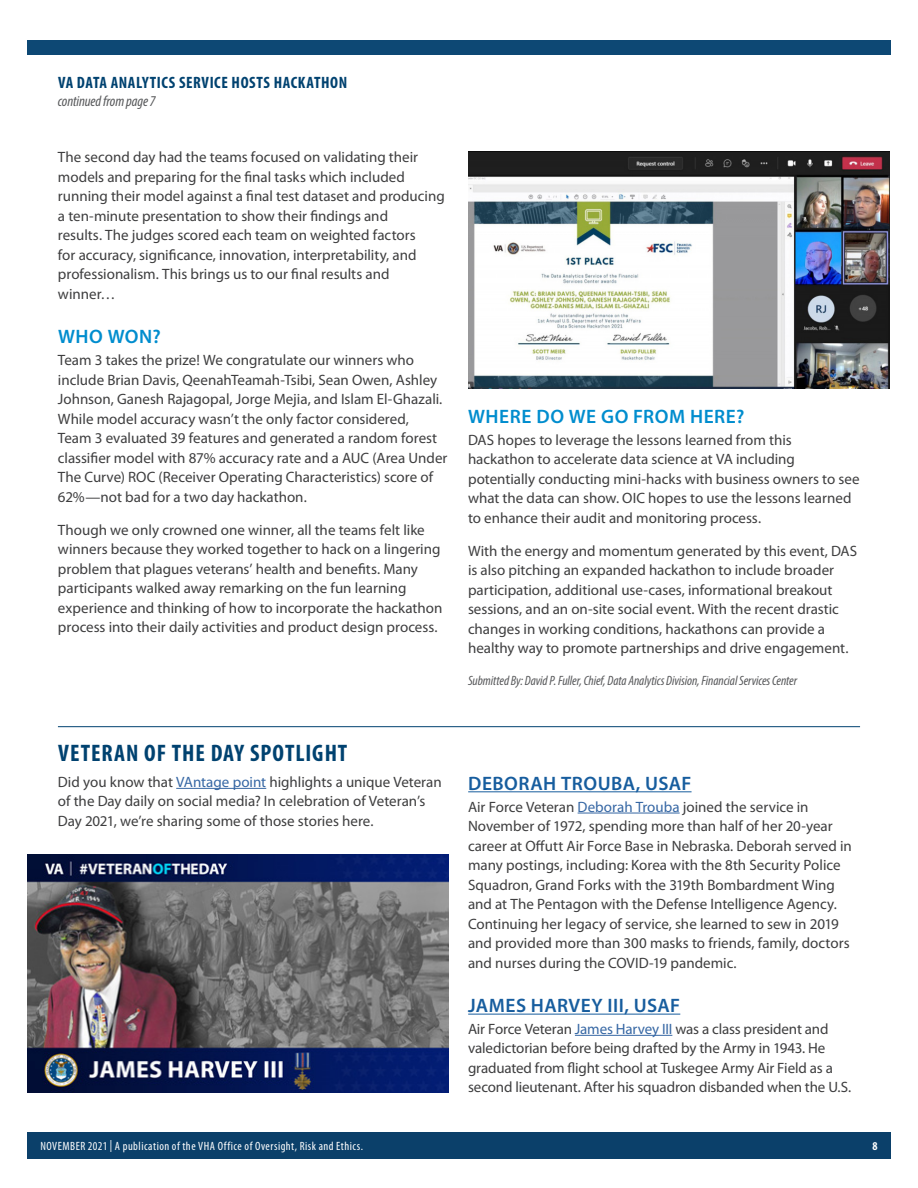
<style>
.page{position:relative;width:918px;height:1188px;background:#fff}
.page>*{position:absolute;margin:0;border:0;box-sizing:border-box;transform-origin:0 0}
.Title_with_Article_D{font:700 condensed 24px "Myriad Pro";letter-spacing:.04em;color:#004270}
.Subhead{font:600 19.5px "Myriad Pro";letter-spacing:.025em;color:#175d9e}
.Subhead-2{font:600 19.5px "Myriad Pro";letter-spacing:.03em;color:#008dce}
.t1{font:700 condensed 16.5px "Myriad Pro";letter-spacing:.035em;color:#004270}
.Article_Text{font:15px/19.5px "Myriad Pro";color:#3e3e3f}
.t2{font:italic condensed 15px "Myriad Pro";letter-spacing:-.01em;color:#57585a}
.Captions{font:italic condensed 13.5px "Myriad Pro";letter-spacing:-.005em;color:#57585a}
.t3{font:condensed 12px "Myriad Pro";letter-spacing:.04em;color:#fff}
.t4{font:700 condensed 12px "Myriad Pro";color:#fff}
.s1{color:#3667a4}
</style>
<div class="page">
<div style="left:27px;top:1132px;width:864px;height:27px;background:#0b406a"></div>
<hr style="left:58px;top:726px;width:802px;height:1px;background:#004270">
<img style="left:468px;top:151px;width:422px;height:237px">
<hr style="left:176px;top:788px;width:90px;height:1px;background:#3667a4">
<hr style="left:468px;top:791px;width:224px;height:1px;background:#175d9e">
<hr style="left:578px;top:813px;width:102px;height:1px;background:#3667a4">
<hr style="left:468px;top:1014px;width:212px;height:1px;background:#175d9e">
<hr style="left:575px;top:1035px;width:97px;height:1px;background:#3667a4">
<div style="left:27px;top:40px;width:864px;height:15px;background:#0d4874"></div>
<img style="left:27px;top:854px;width:422px;height:239px">
<p class="t1" style="left:58px;top:72px;width:291px">VA DATA ANALYTICS SERVICE HOSTS HACKATHON</p>
<p class="t2" style="left:58px;top:92px;width:99px">continued from page 7</p>
<p class="Article_Text" style="left:58px;top:147px;width:388px">The second day had the teams focused on validating their models and preparing for the final tasks which included running their model against a final test dataset and producing a ten-minute presentation to show their findings and<br>results. The judges scored each team on weighted factors<br>for accuracy, significance, innovation, interpretability, and professionalism. This brings us to our final results and winner…</p>
<h3 class="Subhead-2" style="left:58px;top:324px;width:104px">WHO WON?</h3>
<p class="Article_Text" style="left:58px;top:350px;width:391px">Team 3 takes the prize! We congratulate our winners who include Brian Davis, QeenahTeamah-Tsibi, Sean Owen, Ashley Johnson, Ganesh Rajagopal, Jorge Mejia, and Islam El-Ghazali.<br>While model accuracy wasn’t the only factor considered,<br>Team 3 evaluated 39 features and generated a random forest classifier model with 87% accuracy rate and a AUC (Area Under The Curve) ROC (Receiver Operating Characteristics) score of 62%—not bad for a two day hackathon.</p>
<p class="Article_Text" style="left:58px;top:520px;width:386px">Though we only crowned one winner, all the teams felt like winners because they worked together to hack on a lingering problem that plagues veterans’ health and benefits. Many participants walked away remarking on the fun learning experience and thinking of how to incorporate the hackathon process into their daily activities and product design process.</p>
<h3 class="Subhead-2" style="left:468px;top:404px;width:278px">WHERE DO WE GO FROM HERE?</h3>
<p class="Article_Text" style="left:468px;top:430px;width:393px">DAS hopes to leverage the lessons learned from this hackathon to accelerate data science at VA including potentially conducting mini-hacks with business owners to see what the data can show. OIC hopes to use the lessons learned to enhance their audit and monitoring process.</p>
<p class="Article_Text" style="left:468px;top:541px;width:391px">With the energy and momentum generated by this event, DAS is also pitching an expanded hackathon to include broader participation, additional use-cases, informational breakout sessions, and an on-site social event. With the recent drastic changes in working conditions, hackathons can provide a healthy way to promote partnerships and drive engagement.</p>
<p class="Captions" style="left:468px;top:672px;width:331px">Submitted By: David P. Fuller, Chief, Data Analytics Division, Financial Services Center</p>
<h2 class="Title_with_Article_D" style="left:58px;top:738px;width:291px">VETERAN OF THE DAY SPOTLIGHT</h2>
<p class="Article_Text" style="left:58px;top:772px;width:385px">Did you know that <span class="s1">VAntage point</span> highlights a unique Veteran of the Day daily on social media? In celebration of Veteran’s<br>Day 2021, we’re sharing some of those stories here.</p>
<h3 class="Subhead" style="left:468px;top:771px;width:225px">DEBORAH TROUBA, USAF</h3>
<p class="Article_Text" style="left:468px;top:797px;width:385px">Air Force Veteran <span class="s1">Deborah Trouba</span> joined the service in November of 1972, spending more than half of her 20-year career at Offutt Air Force Base in Nebraska. Deborah served in many postings, including: Korea with the 8th Security Police Squadron, Grand Forks with the 319th Bombardment Wing and at The Pentagon with the Defense Intelligence Agency.<br>Continuing her legacy of service, she learned to sew in 2019 and provided more than 300 masks to friends, family, doctors and nurses during the COVID-19 pandemic.</p>
<h3 class="Subhead" style="left:468px;top:993px;width:213px">JAMES HARVEY III, USAF</h3>
<p class="Article_Text" style="left:468px;top:1019px;width:385px">Air Force Veteran <span class="s1">James Harvey III</span> was a class president and valedictorian before being drafted by the Army in 1943. He graduated from flight school at Tuskegee Army Air Field as a second lieutenant. After his squadron disbanded when the U.S.</p>
<p class="t3" style="left:40px;top:1139px;width:324px">NOVEMBER 2021 | A publication of the VHA Office of Oversight, Risk and Ethics.</p>
<p class="t4" style="left:872px;top:1139px;width:7px">8</p>
</div>
